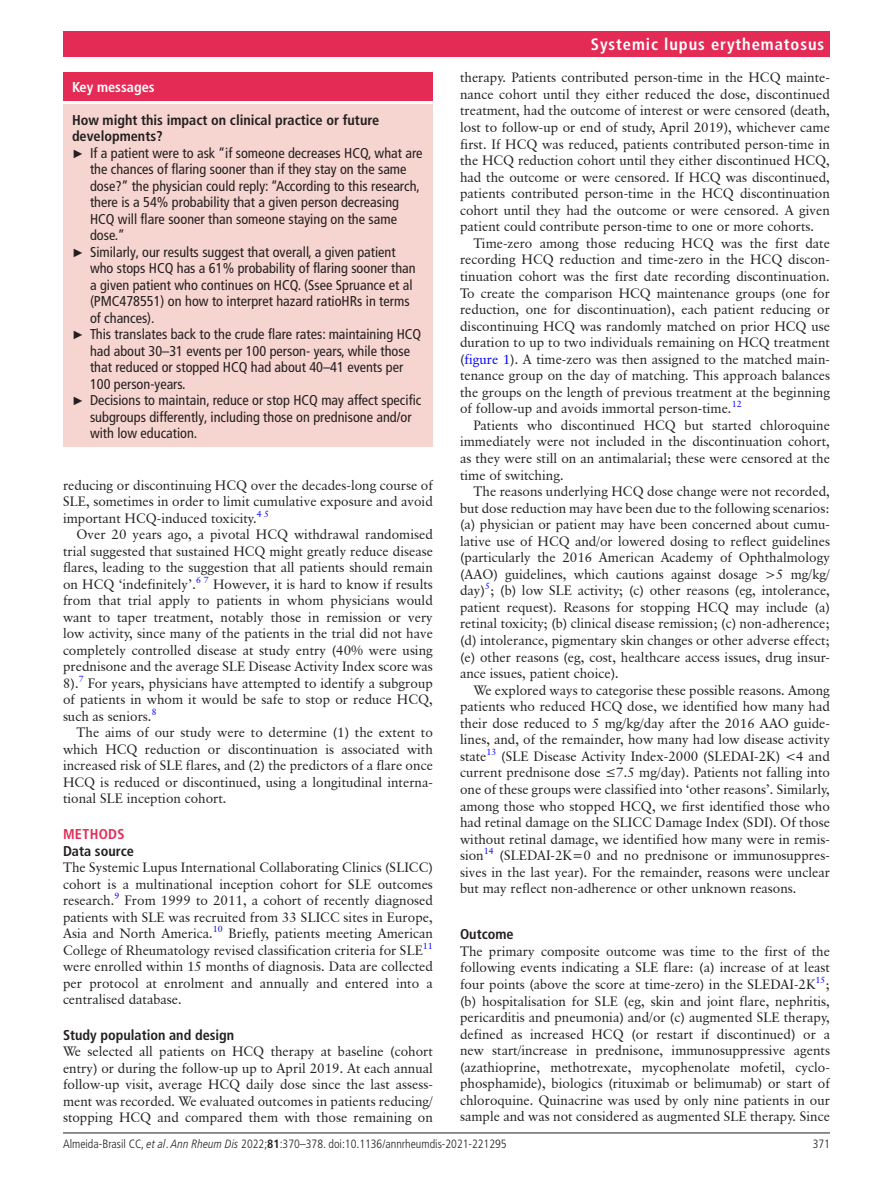
<style>
.page{position:relative;width:893px;height:1191px;background:#fff}
.page>*{position:absolute;margin:0;border:0;box-sizing:border-box;transform-origin:0 0}
.t1{font:700 condensed 16.5px "Frutiger LT Pro";letter-spacing:.055em;color:#fff}
.t2{font:condensed 14.25px "Frutiger LT Pro";color:#231f20}
.t3{font:700 condensed 14.25px "Frutiger LT Pro";color:#231f20}
.t4{font:700 condensed 14.25px "Frutiger LT Pro";color:#fff}
.t5{font:700 condensed 14.25px "Frutiger LT Pro";letter-spacing:.025em;color:#e42b56}
.t6{font:13.5px/16.5px "Classical Garamond BT";color:#231f20;text-align:justify}
.t7{font:300 condensed 12px "Frutiger LT Pro";color:#231f20}
.t8{font:9px "Classical Garamond BT";color:#00f}
.s1{font-family:"Arial";font-stretch:normal;font-size:12px}
.s2{color:#00f}
.s3{font-family:"Times New Roman"}
.s4{font-style:italic}
.s5{font-weight:700}
</style>
<div class="page">
<hr style="left:63px;top:1132px;width:767px;height:1px;background:#231f20">
<div style="left:63px;top:31px;width:767px;height:25px;background:#e42b56"></div>
<div style="left:63px;top:72px;width:370px;height:29px;background:#e42b56"></div>
<div style="left:63px;top:105px;width:370px;height:342px;background:#f6d4cf"></div>
<p class="t4" style="left:72px;top:78px;width:84px">Key messages</p>
<p class="t3" style="left:72px;top:111px;width:309px">How might this impact on clinical practice or future</p>
<p class="t3" style="left:72px;top:128px;width:92px">developments?</p>
<p class="t2" style="left:72px;top:144px;width:352px"><span class="s1">►</span> If a patient were to ask “if someone decreases HCQ, what are</p>
<p class="t2" style="left:90px;top:161px;width:318px">the chances of flaring sooner than if they stay on the same</p>
<p class="t2" style="left:90px;top:177px;width:331px">dose?” the physician could reply: “According to this research,</p>
<p class="t2" style="left:90px;top:194px;width:311px">there is a 54% probability that a given person decreasing</p>
<p class="t2" style="left:90px;top:210px;width:309px">HCQ will flare sooner than someone staying on the same</p>
<p class="t2" style="left:90px;top:227px;width:36px">dose.”</p>
<p class="t2" style="left:72px;top:243px;width:325px"><span class="s1">►</span> Similarly, our results suggest that overall, a given patient</p>
<p class="t2" style="left:90px;top:260px;width:327px">who stops HCQ has a 61% probability of flaring sooner than</p>
<p class="t2" style="left:90px;top:276px;width:324px">a given patient who continues on HCQ. (Ssee Spruance et al</p>
<p class="t2" style="left:90px;top:293px;width:321px">(PMC478551) on how to interpret hazard ratioHRs in terms</p>
<p class="t2" style="left:90px;top:309px;width:66px">of chances).</p>
<p class="t2" style="left:72px;top:326px;width:351px"><span class="s1">►</span> This translates back to the crude flare rates: maintaining HCQ</p>
<p class="t2" style="left:90px;top:342px;width:322px">had about 30–31 events per 100 person- years, while those</p>
<p class="t2" style="left:90px;top:359px;width:315px">that reduced or stopped HCQ had about 40–41 events per</p>
<p class="t2" style="left:90px;top:375px;width:97px">100 person-years.</p>
<p class="t2" style="left:72px;top:392px;width:351px"><span class="s1">►</span> Decisions to maintain, reduce or stop HCQ may affect specific</p>
<p class="t2" style="left:90px;top:408px;width:323px">subgroups differently, including those on prednisone and/or</p>
<p class="t2" style="left:90px;top:425px;width:109px">with low education.</p>
<p class="t6" style="left:63px;top:476px;width:371px">reducing or discontinuing HCQ over the decades-long course of SLE, sometimes in order to limit cumulative exposure and avoid important HCQ-induced toxicity.<sup>4</sup> <sup>5</sup></p>
<p class="t6" style="left:63px;top:526px;width:371px;text-indent:14px">Over 20 years ago, a pivotal HCQ withdrawal randomised trial suggested that sustained HCQ might greatly reduce disease flares, leading to the suggestion that all patients should remain on HCQ ‘indefinitely’.<sup>6</sup> <sup>7</sup> However, it is hard to know if results from that trial apply to patients in whom physicians would want to taper treatment, notably those in remission or very low activity, since many of the patients in the trial did not have completely controlled disease at study entry (40% were using prednisone and the average SLE Disease Activity Index score was 8).<sup>7</sup> For years, physicians have attempted to identify a subgroup of patients in whom it would be safe to stop or reduce HCQ, such as seniors.<sup>8</sup></p>
<p class="t6" style="left:63px;top:724px;width:371px;text-indent:14px">The aims of our study were to determine (1) the extent to which HCQ reduction or discontinuation is associated with increased risk of SLE flares, and (2) the predictors of a flare once HCQ is reduced or discontinued, using a longitudinal interna&shy;tional SLE inception cohort.</p>
<p class="t5" style="left:63px;top:825px;width:63px">METHODS</p>
<p class="t3" style="left:63px;top:842px;width:72px">Data source</p>
<p class="t6" style="left:63px;top:859px;width:371px">The Systemic Lupus International Collaborating Clinics (SLICC) cohort is a multinational inception cohort for SLE outcomes research.<sup>9</sup> From 1999 to 2011, a cohort of recently diagnosed patients with SLE was recruited from 33 SLICC sites in Europe, Asia and North America.<sup>10</sup> Briefly, patients meeting American College of Rheumatology revised classification criteria for SLE<sup>11 </sup>were enrolled within 15 months of diagnosis. Data are collected per protocol at enrolment and annually and entered into a centralised database.</p>
<p class="t3" style="left:63px;top:1026px;width:173px">Study population and design</p>
<p class="t6" style="left:63px;top:1043px;width:371px">We selected all patients on HCQ therapy at baseline (cohort entry) or during the follow-up up to April 2019. At each annual follow-up visit, average HCQ daily dose since the last assess&shy;ment was recorded. We evaluated outcomes in patients reducing/ stopping HCQ and compared them with those remaining on</p>
<p class="t1" style="left:591px;top:34px;width:235px">Systemic lupus erythematosus</p>
<p class="t6" style="left:460px;top:69px;width:371px">therapy. Patients contributed person-time in the HCQ mainte&shy;nance cohort until they either reduced the dose, discontinued treatment, had the outcome of interest or were censored (death, lost to follow-up or end of study, April 2019), whichever came first. If HCQ was reduced, patients contributed person-time in the HCQ reduction cohort until they either discontinued HCQ, had the outcome or were censored. If HCQ was discontinued, patients contributed person-time in the HCQ discontinuation cohort until they had the outcome or were censored. A given patient could contribute person-time to one or more cohorts.</p>
<p class="t6" style="left:460px;top:235px;width:371px;text-indent:14px">Time-zero among those reducing HCQ was the first date recording HCQ reduction and time-zero in the HCQ discon&shy;tinuation cohort was the first date recording discontinuation.<br>To create the comparison HCQ maintenance groups (one for reduction, one for discontinuation), each patient reducing or discontinuing HCQ was randomly matched on prior HCQ use duration to up to two individuals remaining on HCQ treatment (<span class="s2">figure 1</span>). A time-zero was then assigned to the matched main&shy;tenance group on the day of matching. This approach balances the groups on the length of previous treatment at the beginning of follow<span class="s3">‐</span>up and avoids immortal person-time.</p>
<p class="t8" style="left:732px;top:398px;width:11px">12</p>
<p class="t6" style="left:460px;top:417px;width:371px;text-indent:14px">Patients who discontinued HCQ but started chloroquine immediately were not included in the discontinuation cohort, as they were still on an antimalarial; these were censored at the time of switching.</p>
<p class="t6" style="left:460px;top:483px;width:371px;text-indent:14px">The reasons underlying HCQ dose change were not recorded, but dose reduction may have been due to the following scenarios: (a) physician or patient may have been concerned about cumu&shy;lative use of HCQ and/or lowered dosing to reflect guidelines (particularly the 2016 American Academy of Ophthalmology (AAO) guidelines, which cautions against dosage &gt;5 mg/kg/ day) ; (b) low SLE activity; (c) other reasons (eg, intolerance,</p>
<p class="t8" style="left:485px;top:580px;width:6px">5</p>
<p class="t6" style="left:460px;top:599px;width:371px">patient request). Reasons for stopping HCQ may include (a) retinal toxicity; (b) clinical disease remission; (c) non-adherence; (d) intolerance, pigmentary skin changes or other adverse effect; (e) other reasons (eg, cost, healthcare access issues, drug insur&shy;ance issues, patient choice).</p>
<p class="t6" style="left:460px;top:681px;width:371px;text-indent:14px">We explored ways to categorise these possible reasons. Among patients who reduced HCQ dose, we identified how many had their dose reduced to 5 mg/kg/day after the 2016 AAO guide&shy;lines, and, of the remainder, how many had low disease activity state<sup>13</sup> (SLE Disease Activity Index-2000 (SLEDAI-2K) &lt;4 and current prednisone dose ≤7.5 mg/day). Patients not falling into one of these groups were classified into ‘other reasons’. Similarly, among those who stopped HCQ, we first identified those who had retinal damage on the SLICC Damage Index (SDI). Of those without retinal damage, we identified how many were in remis&shy;sion</p>
<p class="t8" style="left:484px;top:845px;width:11px">14</p>
<p class="t6" style="left:460px;top:847px;width:371px;text-indent:40px">(SLEDAI-2K=0 and no prednisone or immunosuppres&shy;sives in the last year). For the remainder, reasons were unclear but may reflect non-adherence or other unknown reasons.</p>
<p class="t3" style="left:460px;top:926px;width:55px">Outcome</p>
<p class="t6" style="left:460px;top:942px;width:371px">The primary composite outcome was time to the first of the following events indicating a SLE flare: (a) increase of at least four points (above the score at time-zero) in the SLEDAI-2K</p>
<p class="t8" style="left:815px;top:974px;width:11px">15</p>
<p class="t6" style="left:460px;top:975px;width:371px;text-indent:365px">; (b) hospitalisation for SLE (eg, skin and joint flare, nephritis, pericarditis and pneumonia) and/or (c) augmented SLE therapy, defined as increased HCQ (or restart if discontinued) or a new start/increase in prednisone, immunosuppressive agents (azathioprine, methotrexate, mycophenolate mofetil, cyclo&shy;phosphamide), biologics (rituximab or belimumab) or start of chloroquine. Quinacrine was used by only nine patients in our sample and was not considered as augmented SLE therapy. Since</p>
<p class="t7" style="left:63px;top:1136px;width:445px">Almeida-Brasil CC, <span class="s4">et al</span>. <span class="s4">Ann Rheum Dis</span> 2022;<span class="s5">81</span>:370–378. doi:10.1136/annrheumdis-2021-221295</p>
<p class="t7" style="left:813px;top:1136px;width:19px">371</p>
</div>
